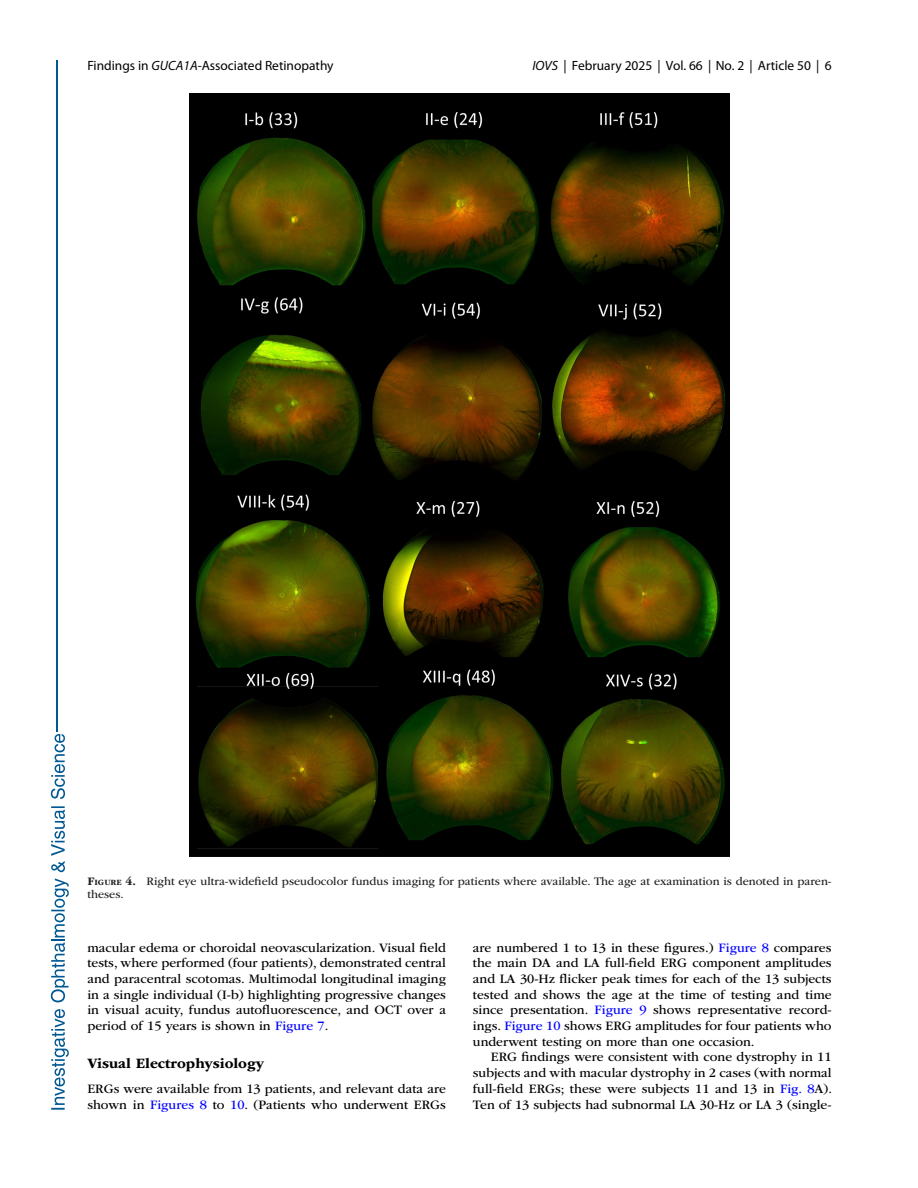
<style>
.page{position:relative;width:918px;height:1188px;background:#fff}
.page>*{position:absolute;margin:0;border:0;box-sizing:border-box;transform-origin:0 0}
.t1{font:700 15px "ITC Garamond Std";color:#000}
.t2{font:13.5px/15.8px "ITC Garamond Std";color:#000;text-align:justify}
.t3{font:13.5px "Myriad Pro";color:#000}
.t4{font:12px/13.5px "ITC Garamond Std";color:#231f20}
.s1{font-style:italic}
.s2{font-weight:700}
.s3{font-weight:700;font-size:8.4px}
.s4{color:#00f}
</style>
<div class="page">
<hr style="left:57px;top:60px;width:1px;height:672px;background:#005892">
<svg style="left:51px;top:734px;width:18px;height:376px"></svg>
<img style="left:189px;top:93px;width:540px;height:764px">
<p class="t3" style="left:87px;top:60px;width:248px">Findings in <span class="s1">GUCA1A</span>-Associated Retinopathy</p>
<p class="t3" style="left:533px;top:60px;width:301px"><span class="s1">IOVS</span> | February 2025 | Vol. 66 | No. 2 | Article 50 | 6</p>
<p class="t4" style="left:87px;top:875px;width:746px"><span class="s2">F</span><span class="s3">IGURE</span> <span class="s2">4.</span> Right eye ultra-widefield pseudocolor fundus imaging for patients where available. The age at examination is denoted in paren&shy;theses.</p>
<p class="t2" style="left:87px;top:941px;width:360px">macular edema or choroidal neovascularization. Visual field tests, where performed (four patients), demonstrated central and paracentral scotomas. Multimodal longitudinal imaging in a single individual (I-b) highlighting progressive changes in visual acuity, fundus autofluorescence, and OCT over a period of 15 years is shown in <span class="s4">Figure 7</span>.</p>
<p class="t1" style="left:87px;top:1057px;width:178px">Visual Electrophysiology</p>
<p class="t2" style="left:87px;top:1082px;width:360px">ERGs were available from 13 patients, and relevant data are shown in <span class="s4">Figures 8</span> to <span class="s4">10</span>. (Patients who underwent ERGs</p>
<p class="t2" style="left:473px;top:941px;width:360px">are numbered 1 to 13 in these figures.) <span class="s4">Figure 8</span> compares the main DA and LA full-field ERG component amplitudes and LA 30-Hz flicker peak times for each of the 13 subjects tested and shows the age at the time of testing and time since presentation. <span class="s4">Figure 9</span> shows representative record&shy;ings. <span class="s4">Figure 10</span> shows ERG amplitudes for four patients who underwent testing on more than one occasion.</p>
<p class="t2" style="left:473px;top:1050px;width:361px;text-indent:18px">ERG findings were consistent with cone dystrophy in 11 subjects and with macular dystrophy in 2 cases (with normal full-field ERGs; these were subjects 11 and 13 in <span class="s4">Fig. 8</span>A).<br>Ten of 13 subjects had subnormal LA 30-Hz or LA 3 (single-</p>
</div>
